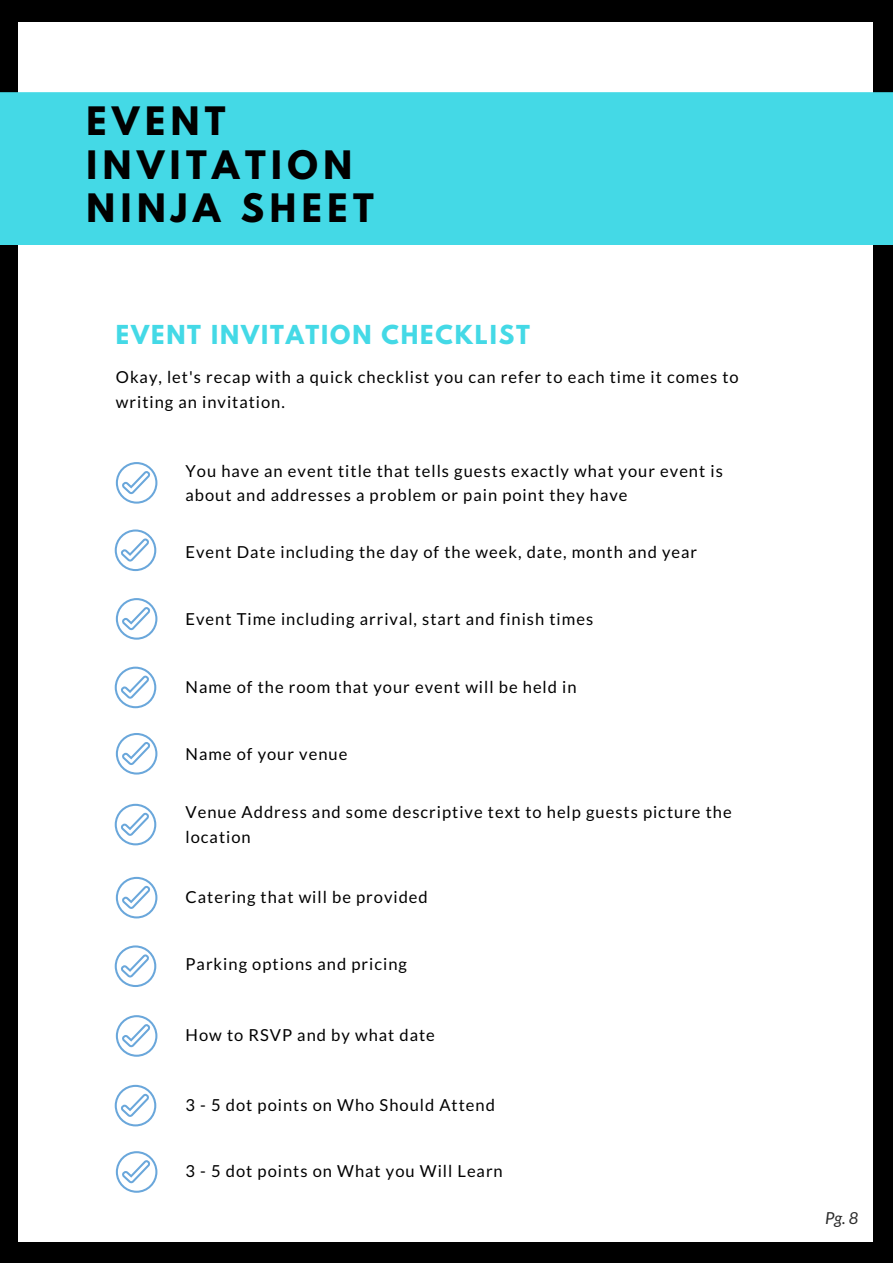
<style>
.page{position:relative;width:893px;height:1263px;background:#fff}
.page>*{position:absolute;margin:0;border:0;box-sizing:border-box;transform-origin:0 0}
.t1{font:700 34.65px/43.8px "League Spartan";letter-spacing:.16em;color:#000}
.t2{font:700 23.1px "League Spartan";letter-spacing:.08em;color:#44d9e6}
.t3{font:16.5px/24.8px "Lato";letter-spacing:.06em;color:#000}
.t4{font:italic 16.5px "Lato";color:#2b2b2b}
</style>
<div class="page">
<div style="left:872px;top:1242px;width:20px;height:20px;background:#000"></div>
<div style="left:0;top:20px;width:18px;height:1224px;background:#000"></div>
<div style="left:0;top:1242px;width:18px;height:20px;background:#000"></div>
<div style="left:872px;top:20px;width:20px;height:1224px;background:#000"></div>
<div style="left:17px;top:1242px;width:857px;height:20px;background:#000"></div>
<div style="left:872px;top:0;width:20px;height:21px;background:#000"></div>
<div style="left:0;top:0;width:18px;height:21px;background:#000"></div>
<div style="left:17px;top:0;width:857px;height:21px;background:#000"></div>
<div style="left:0;top:92px;width:892px;height:153px;background:#44d9e6"></div>
<svg style="left:116px;top:462px;width:41px;height:42px"></svg>
<svg style="left:115px;top:529px;width:41px;height:42px"></svg>
<svg style="left:116px;top:598px;width:41px;height:42px"></svg>
<svg style="left:115px;top:667px;width:41px;height:41px"></svg>
<svg style="left:116px;top:733px;width:41px;height:41px"></svg>
<svg style="left:115px;top:804px;width:41px;height:41px"></svg>
<svg style="left:116px;top:877px;width:41px;height:41px"></svg>
<svg style="left:115px;top:945px;width:41px;height:42px"></svg>
<svg style="left:116px;top:1015px;width:41px;height:42px"></svg>
<svg style="left:115px;top:1085px;width:41px;height:41px"></svg>
<svg style="left:116px;top:1151px;width:41px;height:42px"></svg>
<h1 class="t1" style="left:87px;top:103px;width:289px">EVENT<br>INVITATION<br>NINJA SHEET</h1>
<h2 class="t2" style="left:116px;top:323px;width:415px">EVENT INVITATION CHECKLIST</h2>
<p class="t3" style="left:116px;top:365px;width:624px">Okay, let's recap with a quick checklist you can refer to each time it comes to writing an invitation.</p>
<p class="t3" style="left:185px;top:458px;width:539px">You have an event title that tells guests exactly what your event is about and addresses a problem or pain point they have</p>
<p class="t3" style="left:185px;top:539px;width:513px">Event Date including the day of the week, date, month and year</p>
<p class="t3" style="left:185px;top:606px;width:409px">Event Time including arrival, start and finish times</p>
<p class="t3" style="left:185px;top:674px;width:392px">Name of the room that your event will be held in</p>
<p class="t3" style="left:185px;top:741px;width:163px">Name of your venue</p>
<p class="t3" style="left:185px;top:800px;width:547px">Venue Address and some descriptive text to help guests picture the location</p>
<p class="t3" style="left:185px;top:884px;width:244px">Catering that will be provided</p>
<p class="t3" style="left:185px;top:951px;width:223px">Parking options and pricing</p>
<p class="t3" style="left:185px;top:1022px;width:251px">How to RSVP and by what date</p>
<p class="t3" style="left:185px;top:1092px;width:311px">3 - 5 dot points on Who Should Attend</p>
<p class="t3" style="left:185px;top:1158px;width:319px">3 - 5 dot points on What you Will Learn</p>
<p class="t4" style="left:825px;top:1208px;width:35px">Pg. 8</p>
</div>
